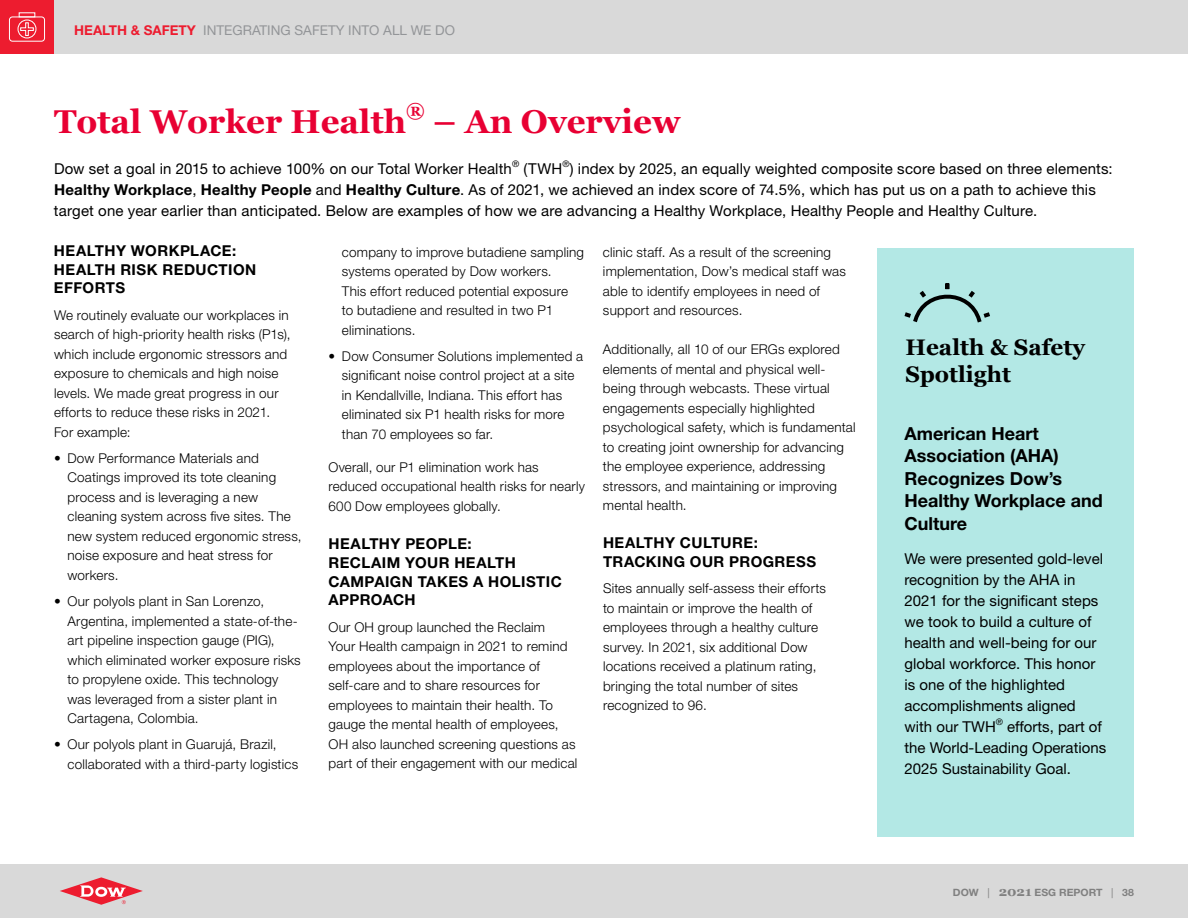
<style>
.page{position:relative;width:1188px;height:918px;background:#fff}
.page>*{position:absolute;margin:0;border:0;box-sizing:border-box;transform-origin:0 0}
.t1{font:700 33px "Georgia";color:#e80033}
.t2{font:700 22.5px/27px "Georgia";color:#000}
.t3{font:700 19.8px "Georgia";color:#e80033}
.t4{font:700 18px/22.5px "Helvetica Neue LT Std";color:#000}
.t5{font:15px/21px "Helvetica Neue LT Std";color:#000}
.t6{font:700 15px/18.8px "Helvetica Neue LT Std";letter-spacing:.03em;color:#000}
.t7{font:300 13.5px/19.5px "Helvetica Neue LT Std";letter-spacing:.015em;color:#000}
.t8{font:13.5px "Helvetica Neue LT Std";color:#939598}
.t9{font:700 10.05px "Helvetica Neue LT Std";color:#808080;scale:1.04 1}
.t10{font:9px "Helvetica Neue LT Std";color:#000}
.s1{font-weight:700;color:#ed1c2f}
.s2{font-weight:700}
.s3{font-weight:400}
.s4{font-family:"Georgia";font-size:12.9px}
</style>
<div class="page">
<div style="left:54px;top:0;width:1134px;height:54px;background:#d9d9d9"></div>
<div style="left:0;top:864px;width:1188px;height:54px;background:#d9d9d9"></div>
<div style="left:0;top:0;width:54px;height:54px;background:#ed1c2f"></div>
<svg style="left:60px;top:877px;width:83px;height:28px"></svg>
<div style="left:9px;top:17px;width:36px;height:25px;border:1px solid #fff;border-radius:3px"></div>
<svg style="left:17px;top:19px;width:20px;height:20px"></svg>
<div style="left:19px;top:12px;width:16px;height:5px;border:1px solid #fff"></div>
<div style="left:878px;top:248px;width:256px;height:589px;background:#b3e8e5"></div>
<svg style="left:904px;top:283px;width:86px;height:40px"></svg>
<p class="t8" style="left:74px;top:22px;width:382px"><span class="s1">HEALTH &amp; SAFETY</span> INTEGRATING SAFETY INTO ALL WE DO</p>
<h1 class="t1" style="left:54px;top:100px;width:354px">Total Worker Health</h1>
<h3 class="t3" style="left:406px;top:98px;width:20px">®</h3>
<h1 class="t1" style="left:433px;top:100px;width:249px">– An Overview</h1>
<p class="t5" style="left:54px;top:158px;width:459px">Dow set a goal in 2015 to achieve 100% on our Total Worker Health</p>
<p class="t10" style="left:512px;top:158px;width:9px">®</p>
<p class="t5" style="left:524px;top:158px;width:40px">(TWH</p>
<p class="t10" style="left:562px;top:158px;width:9px">®</p>
<p class="t5" style="left:54px;top:158px;width:1060px;text-indent:516px">) index by 2025, an equally weighted composite score based on three elements:<br><span class="s2">Healthy Workplace</span>, <span class="s2">Healthy People</span> and <span class="s2">Healthy Culture</span>. As of 2021, we achieved an index score of 74.5%, which has put us on a path to achieve this target one year earlier than anticipated. Below are examples of how we are advancing a Healthy Workplace, Healthy People and Healthy Culture.</p>
<p class="t6" style="left:54px;top:241px;width:204px">HEALTHY WORKPLACE:<br>HEALTH RISK REDUCTION<br>EFFORTS</p>
<p class="t7" style="left:54px;top:305px;width:238px">We routinely evaluate our workplaces in search of high-priority health risks (P1s), which include ergonomic stressors and exposure to chemicals and high noise levels. We made great progress in our efforts to reduce these risks in 2021.<br>For example:</p>
<p class="t7" style="left:68px;top:448px;width:236px;text-indent:-14px">• Dow Performance Materials and<br>Coatings improved its tote cleaning process and is leveraging a new cleaning system across five sites. The new system reduced ergonomic stress, noise exposure and heat stress for workers.</p>
<p class="t7" style="left:68px;top:591px;width:235px;text-indent:-14px">• Our polyols plant in San Lorenzo, Argentina, implemented a state-of-the&shy;art pipeline inspection gauge (PIG), which eliminated worker exposure risks to propylene oxide. This technology was leveraged from a sister plant in Cartagena, Colombia.</p>
<p class="t7" style="left:68px;top:735px;width:232px;text-indent:-14px">• Our polyols plant in Guarujá, Brazil, collaborated with a third-party logistics</p>
<p class="t7" style="left:342px;top:242px;width:244px">company to improve butadiene sampling systems operated by Dow workers.<br>This effort reduced potential exposure<br>to butadiene and resulted in two P1 eliminations.</p>
<p class="t7" style="left:342px;top:346px;width:243px;text-indent:-13px">• Dow Consumer Solutions implemented a significant noise control project at a site in Kendallville, Indiana. This effort has eliminated six P1 health risks for more than 70 employees so far.</p>
<p class="t7" style="left:329px;top:457px;width:258px">Overall, our P1 elimination work has reduced occupational health risks for nearly<br>600 Dow employees globally.</p>
<p class="t6" style="left:329px;top:534px;width:235px">HEALTHY PEOPLE:<br>RECLAIM YOUR HEALTH<br>CAMPAIGN TAKES A HOLISTIC<br>APPROACH</p>
<p class="t7" style="left:329px;top:617px;width:250px">Our OH group launched the Reclaim<br>Your Health campaign in 2021 to remind employees about the importance of self-care and to share resources for employees to maintain their health. To gauge the mental health of employees, OH also launched screening questions as part of their engagement with our medical</p>
<p class="t7" style="left:603px;top:242px;width:244px">clinic staff. As a result of the screening implementation, Dow’s medical staff was able to identify employees in need of support and resources.</p>
<p class="t7" style="left:603px;top:339px;width:254px">Additionally, all 10 of our ERGs explored elements of mental and physical well&shy;being through webcasts. These virtual engagements especially highlighted psychological safety, which is fundamental to creating joint ownership for advancing the employee experience, addressing stressors, and maintaining or improving mental health.</p>
<p class="t6" style="left:603px;top:533px;width:215px">HEALTHY CULTURE:<br>TRACKING OUR PROGRESS</p>
<p class="t7" style="left:603px;top:579px;width:225px">Sites annually self-assess their efforts to maintain or improve the health of employees through a healthy culture survey. In 2021, six additional Dow locations received a platinum rating, bringing the total number of sites recognized to 96.</p>
<h2 class="t2" style="left:906px;top:334px;width:181px">Health &amp; Safety<br>Spotlight</h2>
<h3 class="t4" style="left:904px;top:422px;width:200px">American Heart<br>Association (AHA)<br>Recognizes Dow’s<br>Healthy Workplace and<br>Culture</h3>
<p class="t5" style="left:904px;top:548px;width:200px">We were presented gold-level recognition by the AHA in<br>2021 for the significant steps we took to build a culture of health and well-being for our global workforce. This honor is one of the highlighted accomplishments aligned with our TWH</p>
<p class="t10" style="left:996px;top:717px;width:9px">®</p>
<p class="t5" style="left:904px;top:716px;width:203px;text-indent:103px">efforts, part of the World-Leading Operations<br>2025 Sustainability Goal.</p>
<p class="t9" style="left:953px;top:886px;width:176px">DOW <span class="s3">|</span> <span class="s4">2021</span> ESG REPORT <span class="s3">|</span> 38</p>
</div>
